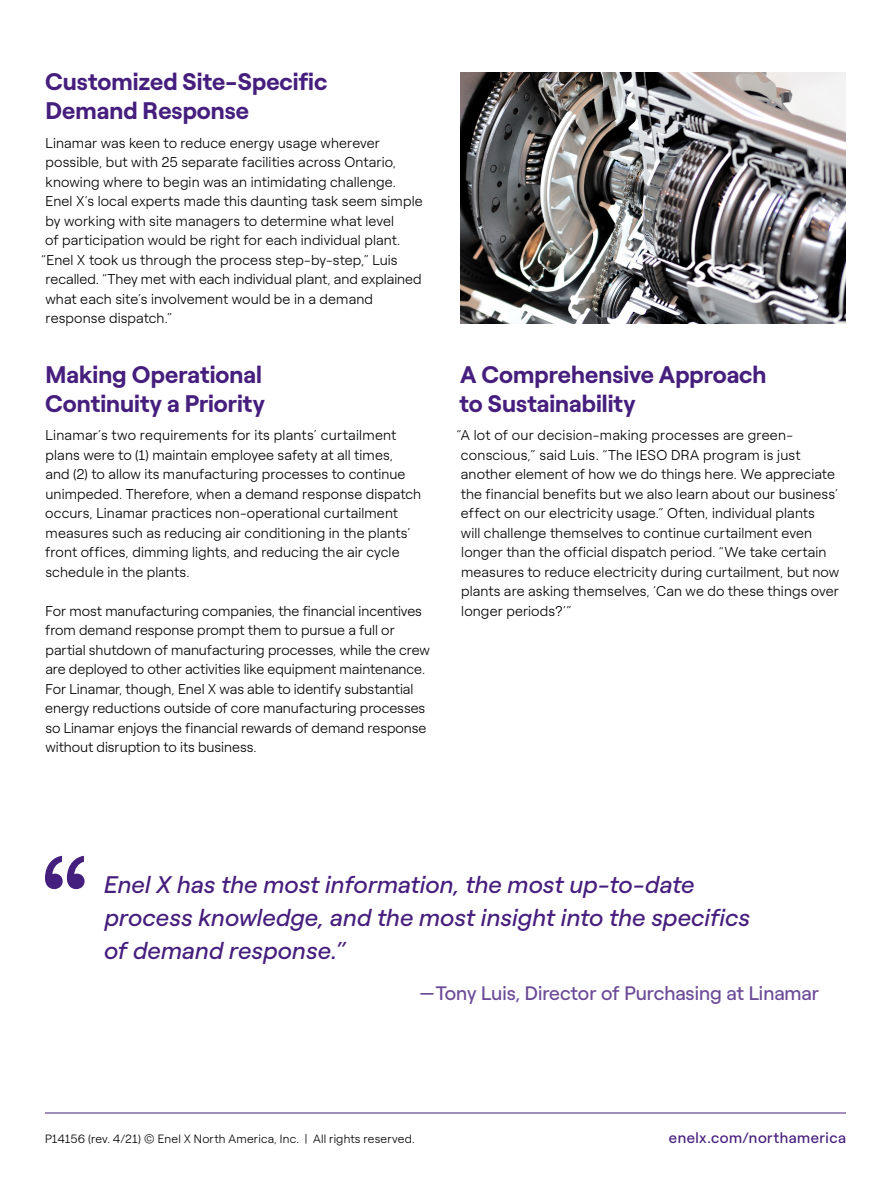
<style>
.page{position:relative;width:891px;height:1188px;background:#fff}
.page>*{position:absolute;margin:0;border:0;box-sizing:border-box;transform-origin:0 0}
.t1{font:italic 24px/33px "Roobert ENEL";color:#461e7d}
.t2{font:700 24px/29.2px "Roobert ENEL";color:#461e7d}
.t3{font:19.5px "Roobert ENEL";color:#6b4b97}
.t4{font:15px "Roobert ENEL";letter-spacing:.03em;color:#461e7d}
.t5{font:300 14.25px/19.5px "Roobert ENEL";letter-spacing:.005em;color:#000}
.t6{font:300 12px "Roobert ENEL";letter-spacing:.015em;color:#000}
</style>
<div class="page">
<hr style="left:45px;top:1113px;width:801px;height:1px;background:#461e7d">
<svg style="left:45px;top:856px;width:40px;height:33px"></svg>
<img style="left:460px;top:72px;width:386px;height:252px">
<h1 class="t2" style="left:45px;top:65px;width:284px">Customized Site-Specific<br>Demand Response</h1>
<p class="t5" style="left:46px;top:132px;width:336px">Linamar was keen to reduce energy usage wherever</p>
<p class="t5" style="left:46px;top:151px;width:352px">possible, but with 25 separate facilities across Ontario,</p>
<p class="t5" style="left:46px;top:171px;width:352px">knowing where to begin was an intimidating challenge.</p>
<p class="t5" style="left:46px;top:190px;width:379px">Enel X’s local experts made this daunting task seem simple</p>
<p class="t5" style="left:46px;top:210px;width:350px">by working with site managers to determine what level</p>
<p class="t5" style="left:45px;top:229px;width:356px">of participation would be right for each individual plant.</p>
<p class="t5" style="left:41px;top:249px;width:358px">“Enel X took us through the process step-by-step,” Luis</p>
<p class="t5" style="left:46px;top:268px;width:378px">recalled. “They met with each individual plant, and explained</p>
<p class="t5" style="left:45px;top:288px;width:329px">what each site’s involvement would be in a demand</p>
<p class="t5" style="left:46px;top:307px;width:128px">response dispatch.”</p>
<h1 class="t2" style="left:45px;top:357px;width:221px">Making Operational<br>Continuity a Priority</h1>
<p class="t5" style="left:45px;top:424px;width:378px">Linamar’s two requirements for its plants’ curtailment plans were to (1) maintain employee safety at all times,<br>and (2) to allow its manufacturing processes to continue unimpeded. Therefore, when a demand response dispatch occurs, Linamar practices non-operational curtailment measures such as reducing air conditioning in the plants’ front offices, dimming lights, and reducing the air cycle schedule in the plants.</p>
<p class="t5" style="left:45px;top:600px;width:386px">For most manufacturing companies, the financial incentives from demand response prompt them to pursue a full or partial shutdown of manufacturing processes, while the crew are deployed to other activities like equipment maintenance.<br>For Linamar, though, Enel X was able to identify substantial energy reductions outside of core manufacturing processes so Linamar enjoys the financial rewards of demand response without disruption to its business.</p>
<h1 class="t2" style="left:459px;top:357px;width:309px">A Comprehensive Approach to Sustainability</h1>
<p class="t5" style="left:457px;top:424px;width:384px">“A lot of our decision-making processes are green&shy;conscious,” said Luis. “The IESO DRA program is just another element of how we do things here. We appreciate the financial benefits but we also learn about our business’ effect on our electricity usage.” Often, individual plants<br>will challenge themselves to continue curtailment even longer than the official dispatch period. “We take certain measures to reduce electricity during curtailment, but now plants are asking themselves, ‘Can we do these things over longer periods?’”</p>
<h1 class="t1" style="left:104px;top:866px;width:648px">Enel X has the most information, the most up-to-date process knowledge, and the most insight into the specifics of demand response.”</h1>
<h2 class="t3" style="left:419px;top:978px;width:402px">—Tony Luis, Director of Purchasing at Linamar</h2>
<p class="t6" style="left:45px;top:1130px;width:371px">P14156 (rev. 4/21) © Enel X North America, Inc. | All rights reserved.</p>
<p class="t4" style="left:669px;top:1126px;width:179px">enelx.com/northamerica</p>
</div>
